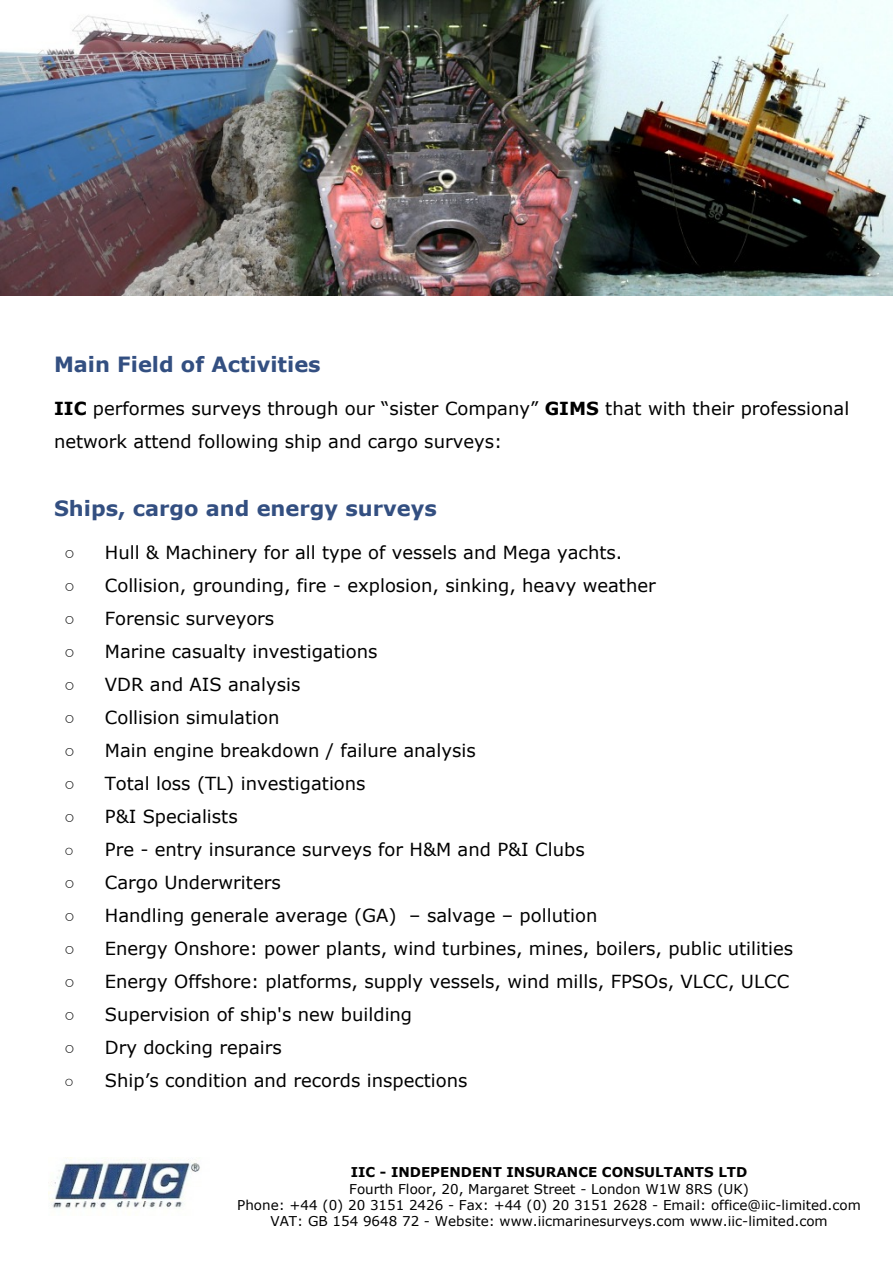
<style>
.page{position:relative;width:893px;height:1263px;background:#fff}
.page>*{position:absolute;margin:0;border:0;box-sizing:border-box;transform-origin:0 0}
.t1{font:700 21px "Verdana";color:#334f81}
.t2{font:18px/32.8px "Verdana";color:#000}
.t3{font:13.5px/16.4px "Verdana";color:#000;text-align:center}
.t4{font:700 13.5px "Verdana";color:#000}
.s1{font-weight:700}
.s2{font-family:"Times New Roman"}
.s3{font-family:"Times New Roman";font-size:16.5px}
</style>
<div class="page">
<img style="left:0;top:0;width:893px;height:296px">
<img style="left:48px;top:1157px;width:152px;height:52px">
<p class="t1" style="left:54px;top:356px;width:268px">Main Field of Activities</p>
<p class="t2" style="left:54px;top:393px;width:797px"><span class="s1">IIC</span> performes surveys through our “sister Company” <span class="s1">GIMS</span> that with their professional network attend following ship and cargo surveys:</p>
<p class="t1" style="left:54px;top:500px;width:384px">Ships, cargo and energy surveys</p>
<p class="t2" style="left:64px;top:538px;width:560px"><span class="s2">○</span> Hull &amp; Machinery for all type of vessels and Mega yachts.</p>
<p class="t2" style="left:64px;top:570px;width:593px"><span class="s2">○</span> Collision, grounding, fire - explosion, sinking, heavy weather</p>
<p class="t2" style="left:64px;top:603px;width:212px"><span class="s2">○</span> Forensic surveyors</p>
<p class="t2" style="left:64px;top:636px;width:315px"><span class="s2">○</span> Marine casualty investigations</p>
<p class="t2" style="left:64px;top:669px;width:238px"><span class="s2">○</span> VDR and AIS analysis</p>
<p class="t2" style="left:64px;top:702px;width:217px"><span class="s2">○</span> Collision simulation</p>
<p class="t2" style="left:64px;top:735px;width:413px"><span class="s2">○</span> Main engine breakdown / failure analysis</p>
<p class="t2" style="left:64px;top:768px;width:303px"><span class="s2">○</span> Total loss (TL) investigations</p>
<p class="t2" style="left:64px;top:801px;width:175px"><span class="s2">○</span> P&amp;I Specialists</p>
<p class="t2" style="left:64px;top:834px;width:522px"><span class="s3">○</span> Pre - entry insurance surveys for H&amp;M and P&amp;I Clubs</p>
<p class="t2" style="left:64px;top:867px;width:218px"><span class="s2">○</span> Cargo Underwriters</p>
<p class="t2" style="left:64px;top:900px;width:535px"><span class="s2">○</span> Handling generale average (GA) – salvage – pollution</p>
<p class="t2" style="left:64px;top:933px;width:731px"><span class="s2">○</span> Energy Onshore: power plants, wind turbines, mines, boilers, public utilities</p>
<p class="t2" style="left:64px;top:966px;width:727px"><span class="s2">○</span> Energy Offshore: platforms, supply vessels, wind mills, FPSOs, VLCC, ULCC</p>
<p class="t2" style="left:64px;top:999px;width:350px"><span class="s2">○</span> Supervision of ship's new building</p>
<p class="t2" style="left:64px;top:1032px;width:219px"><span class="s2">○</span> Dry docking repairs</p>
<p class="t2" style="left:64px;top:1065px;width:405px"><span class="s3">○</span> Ship’s condition and records inspections</p>
<p class="t4" style="left:351px;top:1167px;width:398px">IIC - INDEPENDENT INSURANCE CONSULTANTS LTD</p>
<p class="t3" style="left:237px;top:1181px;width:625px">Fourth Floor, 20, Margaret Street - London W1W 8RS (UK)<br>Phone: +44 (0) 20 3151 2426 - Fax: +44 (0) 20 3151 2628 - Email: office@iic-limited.com<br>VAT: GB 154 9648 72 - Website: www.iicmarinesurveys.com www.iic-limited.com</p>
</div>
